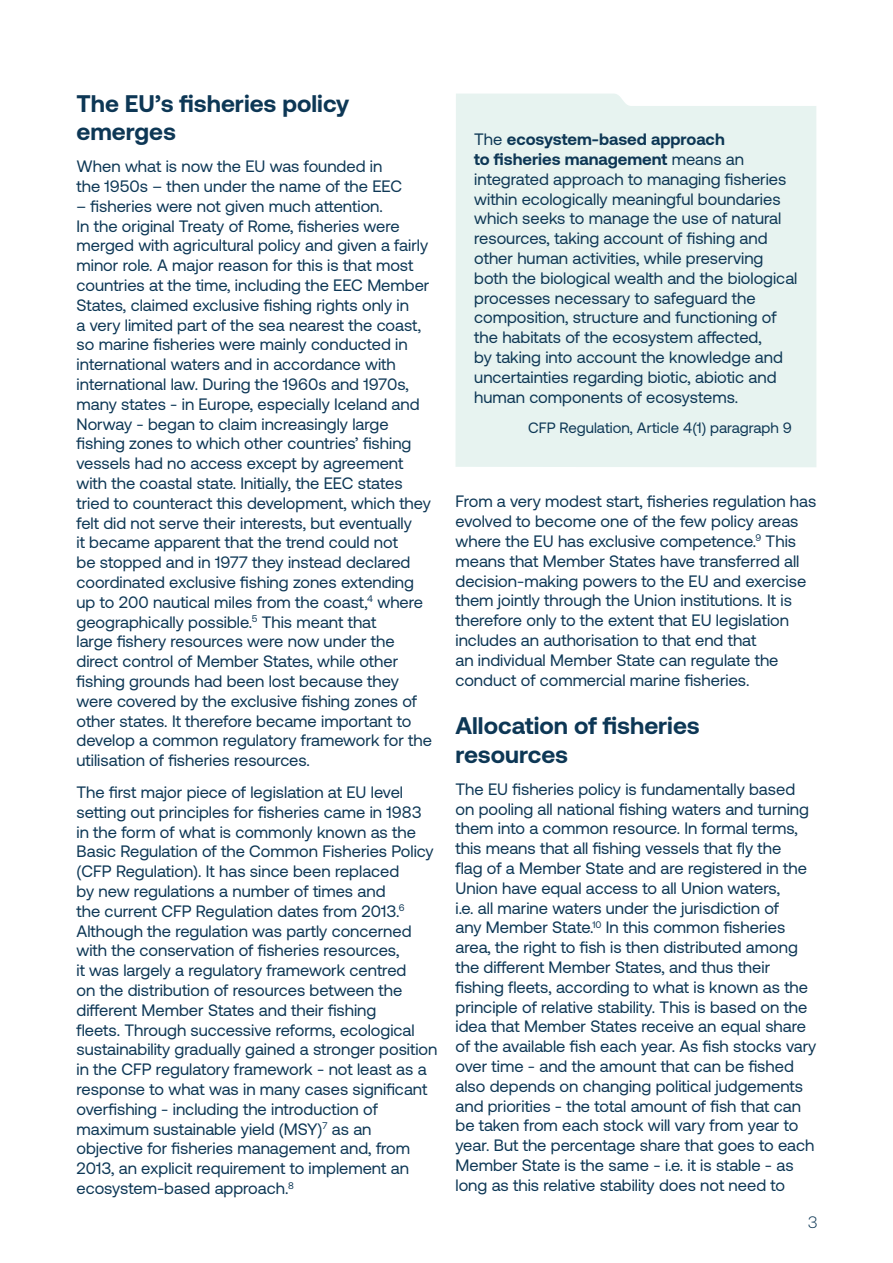
<style>
.page{position:relative;width:893px;height:1263px;background:#fff}
.page>*{position:absolute;margin:0;border:0;box-sizing:border-box;transform-origin:0 0}
.t1{font:700 24px/28.8px "Aeonik";color:#0d3755}
.t2{font:16.5px/19.8px "Aeonik";color:#0d3755}
.t3{font:16.5px "Aeonik Variable";color:#0d3755}
.t4{font:15px "Aeonik";color:#0d3755}
.s1{font-weight:700}
</style>
<div class="page">
<div style="left:455px;top:94px;width:361px;height:373px;background:#e7f3f0"></div>
<h1 class="t1" style="left:77px;top:89px;width:274px">The EU’s fisheries policy emerges</h1>
<p class="t2" style="left:77px;top:157px;width:327px">When what is now the EU was founded in the 1950s – then under the name of the EEC</p>
<p class="t2" style="left:77px;top:196px;width:357px">– fisheries were not given much attention.<br>In the original Treaty of Rome, fisheries were merged with agricultural policy and given a fairly minor role. A major reason for this is that most countries at the time, including the EEC Member States, claimed exclusive fishing rights only in<br>a very limited part of the sea nearest the coast, so marine fisheries were mainly conducted in international waters and in accordance with international law. During the 1960s and 1970s, many states - in Europe, especially Iceland and Norway - began to claim increasingly large fishing zones to which other countries’ fishing vessels had no access except by agreement with the coastal state. Initially, the EEC states tried to counteract this development, which they felt did not serve their interests, but eventually<br>it became apparent that the trend could not<br>be stopped and in 1977 they instead declared coordinated exclusive fishing zones extending up to 200 nautical miles from the coast,<sup>4</sup> where geographically possible.<sup>5</sup> This meant that<br>large fishery resources were now under the direct control of Member States, while other fishing grounds had been lost because they were covered by the exclusive fishing zones of other states. It therefore became important to develop a common regulatory framework for the utilisation of fisheries resources.</p>
<p class="t2" style="left:77px;top:782px;width:362px">The first major piece of legislation at EU level setting out principles for fisheries came in 1983 in the form of what is commonly known as the Basic Regulation of the Common Fisheries Policy (CFP Regulation). It has since been replaced<br>by new regulations a number of times and<br>the current CFP Regulation dates from 2013.<sup>6<br></sup>Although the regulation was partly concerned with the conservation of fisheries resources,<br>it was largely a regulatory framework centred<br>on the distribution of resources between the different Member States and their fishing<br>fleets. Through successive reforms, ecological sustainability gradually gained a stronger position in the CFP regulatory framework - not least as a response to what was in many cases significant overfishing - including the introduction of maximum sustainable yield (MSY)<sup>7</sup> as an objective for fisheries management and, from 2013, an explicit requirement to implement an ecosystem-based approach.<sup>8</sup></p>
<p class="t2" style="left:474px;top:130px;width:325px">The <span class="s1">ecosystem-based approach<br>to fisheries management</span> means an integrated approach to managing fisheries within ecologically meaningful boundaries which seeks to manage the use of natural resources, taking account of fishing and other human activities, while preserving both the biological wealth and the biological processes necessary to safeguard the composition, structure and functioning of the habitats of the ecosystem affected,<br>by taking into account the knowledge and uncertainties regarding biotic, abiotic and human components of ecosystems.</p>
<p class="t4" style="left:528px;top:419px;width:265px">CFP Regulation, Article 4(1) paragraph 9</p>
<p class="t2" style="left:455px;top:492px;width:362px">From a very modest start, fisheries regulation has evolved to become one of the few policy areas where the EU has exclusive competence.<sup>9</sup> This means that Member States have transferred all decision-making powers to the EU and exercise them jointly through the Union institutions. It is therefore only to the extent that EU legislation includes an authorisation to that end that<br>an individual Member State can regulate the conduct of commercial marine fisheries.</p>
<h1 class="t1" style="left:455px;top:711px;width:246px">Allocation of fisheries resources</h1>
<p class="t2" style="left:455px;top:779px;width:362px">The EU fisheries policy is fundamentally based on pooling all national fishing waters and turning them into a common resource. In formal terms, this means that all fishing vessels that fly the<br>flag of a Member State and are registered in the Union have equal access to all Union waters,<br>i.e. all marine waters under the jurisdiction of<br>any Member State.<sup>10</sup> In this common fisheries area, the right to fish is then distributed among the different Member States, and thus their fishing fleets, according to what is known as the principle of relative stability. This is based on the idea that Member States receive an equal share of the available fish each year. As fish stocks vary over time - and the amount that can be fished also depends on changing political judgements and priorities - the total amount of fish that can be taken from each stock will vary from year to year. But the percentage share that goes to each Member State is the same - i.e. it is stable - as long as this relative stability does not need to</p>
<p class="t3" style="left:808px;top:1213px;width:11px">3</p>
</div>
